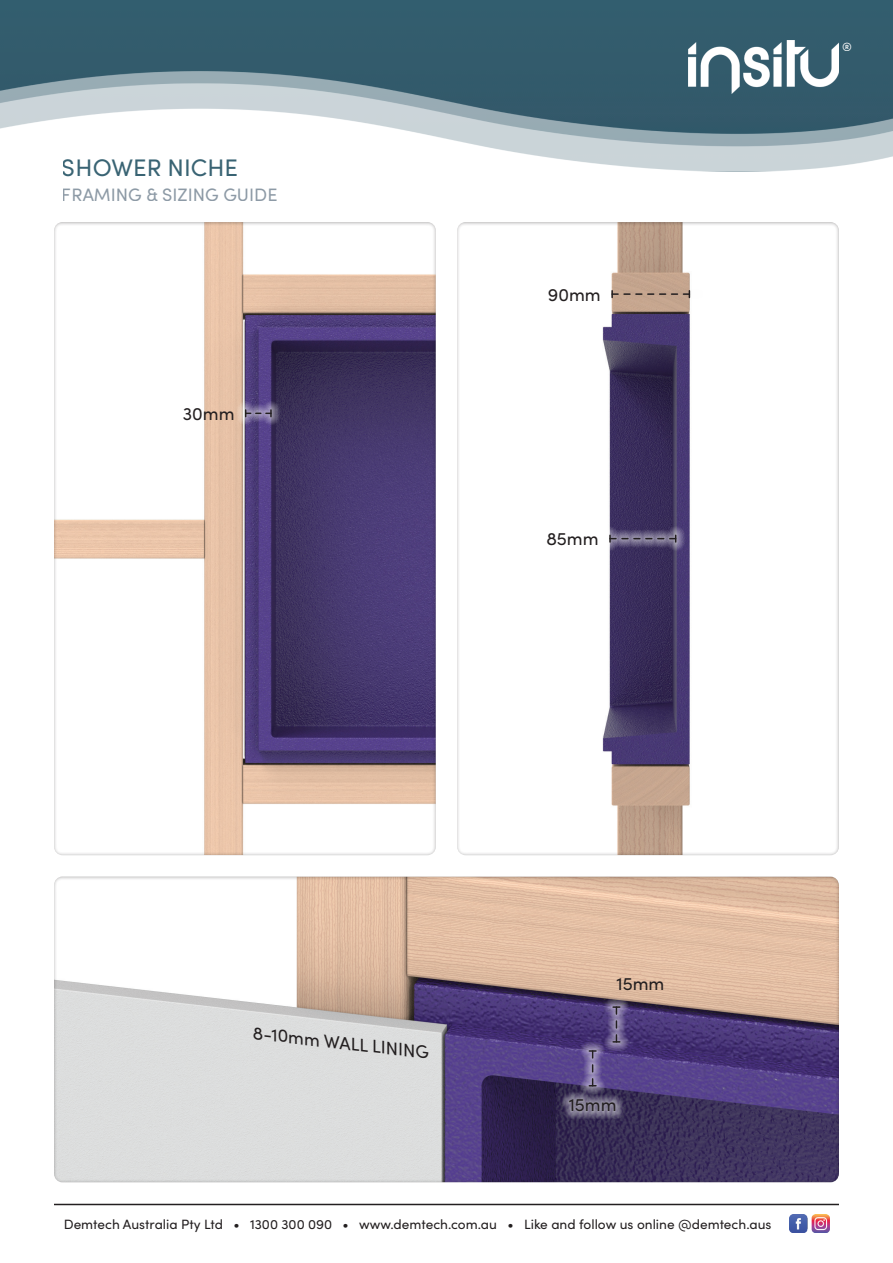
<style>
.page{position:relative;width:893px;height:1263px;background:#fff}
.page>*{position:absolute;margin:0;border:0;box-sizing:border-box;transform-origin:0 0}
.t1{font:24px "Sofia Pro";color:#376272}
.t2{font:18px "Sofia Pro";color:#231f20}
.t3{font:18px "Sofia Pro";color:#8c99a5}
.t4{font:13.5px "Sofia Pro";color:#231f20}
.t5{font:500 12px "Sofia Pro";color:#fff}
</style>
<div class="page">
<div style="left:54px;top:876px;width:787px;height:309px;background:#231f20;opacity:.5"></div>
<hr style="left:54px;top:1204px;width:785px;height:1px;background:#231f20">
<img style="left:789px;top:1215px;width:40px;height:18px">
<div style="left:0;top:0;width:893px;height:37px;background:#335d6e"></div>
<div style="left:0;top:37px;width:893px;height:15px;background:#335c6d"></div>
<img style="left:0;top:52px;width:893px;height:30px">
<img style="left:0;top:82px;width:893px;height:90px">
<div style="left:53px;top:221px;width:384px;height:636px;background:#231f20;opacity:.5"></div>
<img style="left:688px;top:40px;width:151px;height:53px">
<div style="left:456px;top:221px;width:385px;height:636px;background:#231f20;opacity:.5"></div>
<svg style="left:580px;top:1042px;width:25px;height:49px"></svg>
<svg style="left:589px;top:1050px;width:7px;height:36px"></svg>
<svg style="left:601px;top:526px;width:84px;height:25px;background:#6b6185"></svg>
<svg style="left:609px;top:535px;width:67px;height:7px"></svg>
<div style="left:602px;top:270px;width:123px;height:48px;background:#231f20;opacity:.13"></div>
<svg style="left:611px;top:291px;width:79px;height:6px"></svg>
<svg style="left:237px;top:401px;width:43px;height:25px"></svg>
<svg style="left:245px;top:410px;width:27px;height:7px"></svg>
<svg style="left:604px;top:998px;width:25px;height:53px"></svg>
<svg style="left:613px;top:1006px;width:7px;height:36px"></svg>
<svg style="left:561px;top:1091px;width:62px;height:28px;background:#67607b"></svg>
<h1 class="t1" style="left:62px;top:150px;width:178px">SHOWER NICHE</h1>
<h2 class="t3" style="left:62px;top:181px;width:217px">FRAMING &amp; SIZING GUIDE</h2>
<h2 class="t2" style="left:183px;top:400px;width:53px">30mm</h2>
<h2 class="t2" style="left:548px;top:281px;width:54px">90mm</h2>
<h2 class="t2" style="left:546px;top:526px;width:54px">85mm</h2>
<p class="t5" style="left:842px;top:37px;width:11px">®</p>
<h2 class="t2" style="left:255px;top:1019px;width:179px;rotate:7deg">8-10mm WALL LINING</h2>
<h2 class="t2" style="left:616px;top:971px;width:49px">15mm</h2>
<h2 class="t2" style="left:569px;top:1092px;width:49px">15mm</h2>
<p class="t4" style="left:64px;top:1214px;width:709px">Demtech Australia Pty Ltd • 1300 300 090 • www.demtech.com.au • Like and follow us online @demtech.aus</p>
</div>
